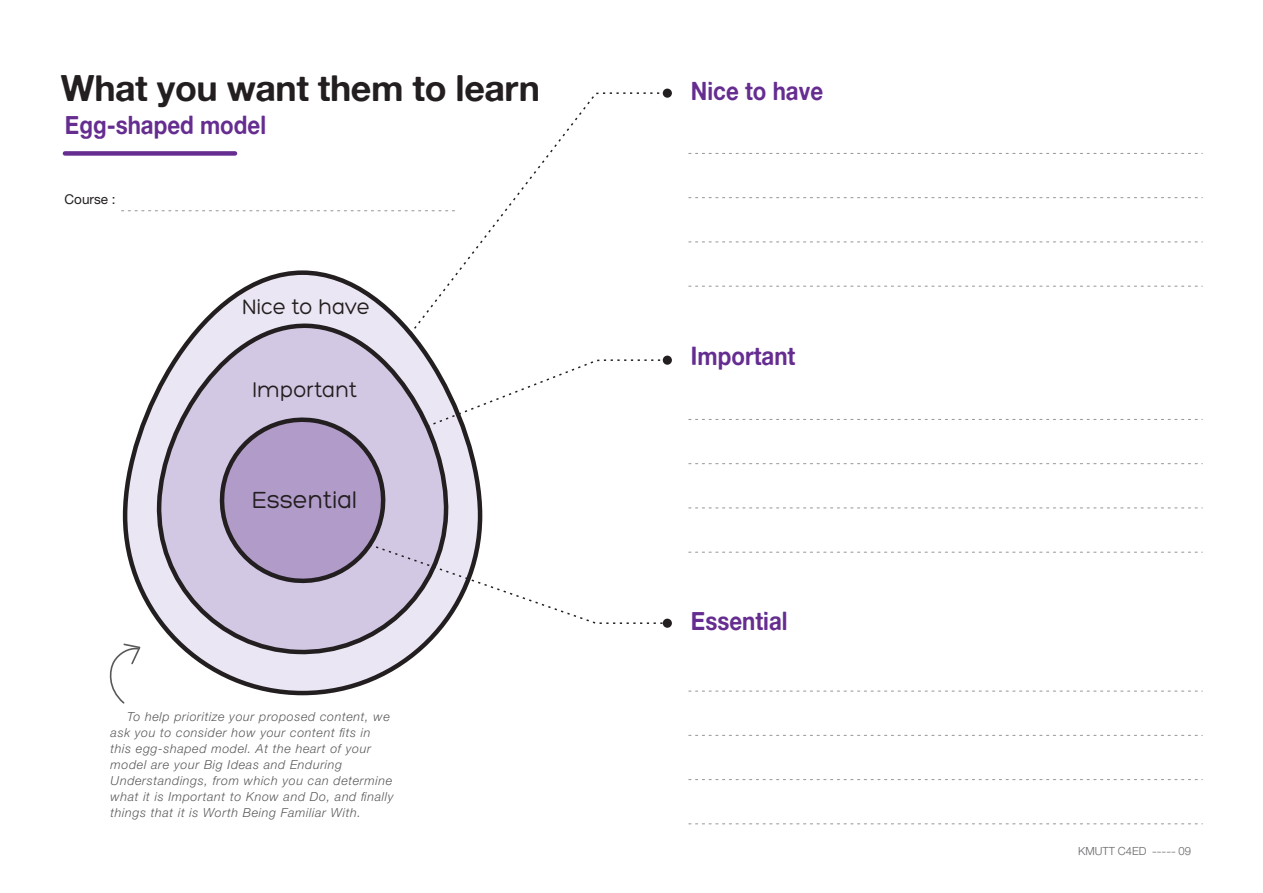
<style>
.page{position:relative;width:1263px;height:893px;background:#fff}
.page>*{position:absolute;margin:0;border:0;box-sizing:border-box;transform-origin:0 0}
.t1{font:36px "Alte Haas Grotesk Bold";letter-spacing:-.015em;color:#231f20}
.t2{font:25.5px "Alte Haas Grotesk Bold";color:#662d91;scale:.88 1}
.t3{font:25.35px "Hero";color:#231f20;scale:.95 1}
.t4{font:22.5px "Hero";color:#231f20;scale:.95 1}
.t5{font:16.5px "DB Helvethaica X 45 Li";color:#6d6e71}
.t6{font:13.5px "Helvetica Neue LT Std";color:#231f20}
.t7{font:italic 300 12.45px/16px "Helvetica Neue LT Std";letter-spacing:.05em;color:#58595b}
</style>
<div class="page">
<div style="left:65px;top:151px;width:170px;height:5px;background:#662d91"></div>
<svg style="left:109px;top:643px;width:32px;height:61px"></svg>
<svg style="left:125px;top:273px;width:355px;height:420px;background:#d7d3dd"></svg>
<svg style="left:156px;top:323px;width:295px;height:332px;background:#ccc5d5"></svg>
<svg style="left:689px;top:419px;width:513px;height:1px"></svg>
<svg style="left:689px;top:463px;width:513px;height:1px"></svg>
<svg style="left:689px;top:508px;width:513px;height:1px"></svg>
<svg style="left:689px;top:552px;width:513px;height:1px"></svg>
<svg style="left:689px;top:691px;width:513px;height:1px"></svg>
<svg style="left:689px;top:735px;width:513px;height:1px"></svg>
<svg style="left:689px;top:779px;width:513px;height:1px"></svg>
<svg style="left:689px;top:823px;width:513px;height:1px"></svg>
<svg style="left:689px;top:153px;width:513px;height:1px"></svg>
<svg style="left:689px;top:197px;width:513px;height:1px"></svg>
<svg style="left:689px;top:242px;width:513px;height:1px"></svg>
<svg style="left:689px;top:286px;width:513px;height:1px"></svg>
<svg style="left:408px;top:92px;width:255px;height:244px"></svg>
<div style="left:663px;top:89px;width:9px;height:9px;background:#231f20;border-radius:50%"></div>
<div style="left:663px;top:356px;width:9px;height:9px;background:#231f20;border-radius:50%"></div>
<svg style="left:211px;top:359px;width:458px;height:266px"></svg>
<div style="left:663px;top:619px;width:9px;height:9px;background:#231f20;border-radius:50%"></div>
<svg style="left:121px;top:210px;width:337px;height:1px"></svg>
<h1 class="t1" style="left:61px;top:66px;width:481px">What you want them to learn</h1>
<h2 class="t2" style="left:65px;top:109px;width:230px">Egg-shaped model</h2>
<p class="t6" style="left:64px;top:191px;width:53px">Course :</p>
<h3 class="t4" style="left:242px;top:295px;width:136px">Nice to have</h3>
<h3 class="t4" style="left:253px;top:378px;width:112px">Important</h3>
<h3 class="t3" style="left:252px;top:487px;width:112px">Essential</h3>
<p class="t7" style="left:111px;top:708px;width:284px;text-indent:16px">To help prioritize your proposed content, we ask you to consider how your content fits in this egg-shaped model. At the heart of your model are your Big Ideas and Enduring Understandings, from which you can determine what it is Important to Know and Do, and finally things that it is Worth Being Familiar With.</p>
<h2 class="t2" style="left:691px;top:75px;width:152px">Nice to have</h2>
<h2 class="t2" style="left:691px;top:340px;width:120px">Important</h2>
<h2 class="t2" style="left:691px;top:605px;width:111px">Essential</h2>
<h3 class="t5" style="left:1078px;top:843px;width:115px">KMUTT C4ED ----- 09</h3>
</div>
